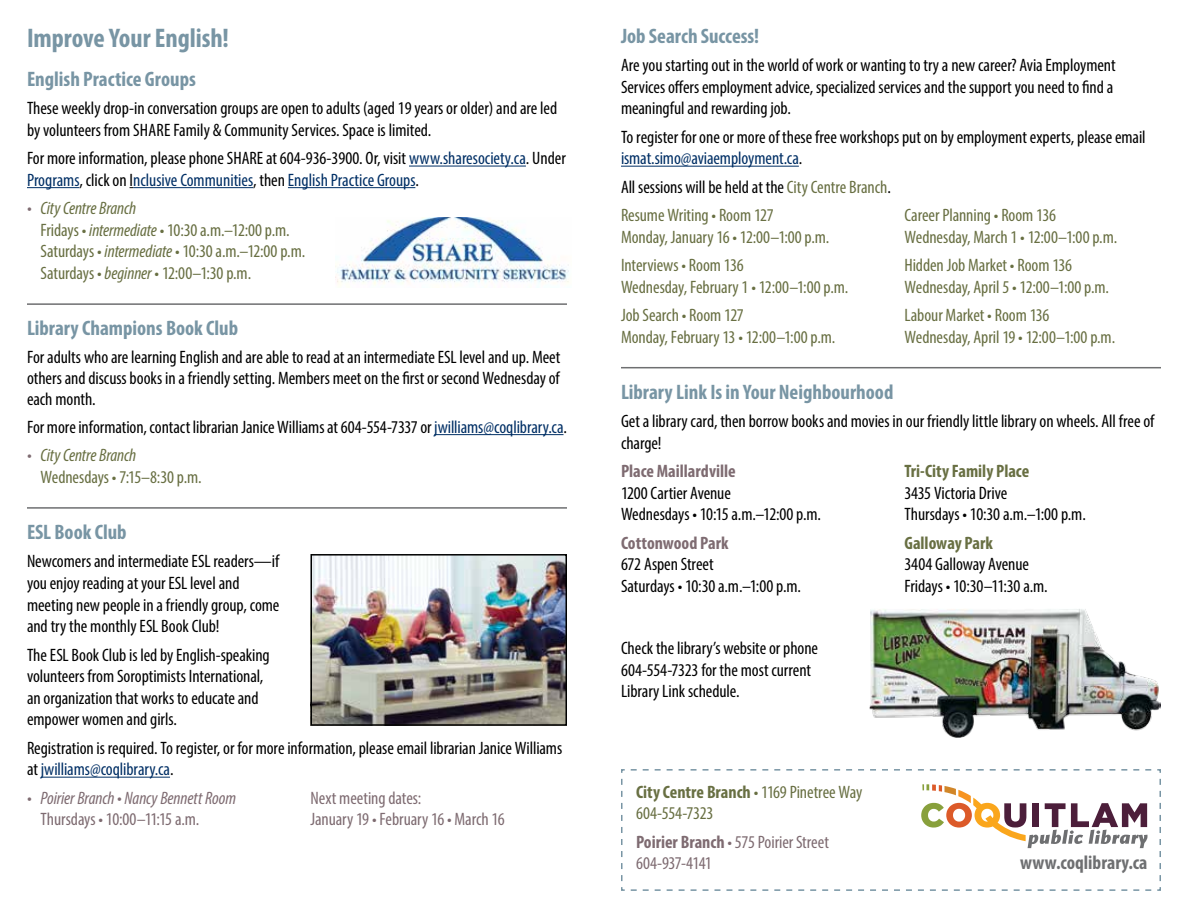
<style>
.page{position:relative;width:1188px;height:918px;background:#fff}
.page>*{position:absolute;margin:0;border:0;box-sizing:border-box;transform-origin:0 0}
.t1{font:700 condensed 27px "Myriad Pro";color:#7895a4}
.t2{font:700 condensed 21px "Myriad Pro";color:#7895a4}
.t3{font:700 condensed 19.5px "Myriad Pro";color:#6e6f71}
.t4{font:condensed 18px/21.6px "Myriad Pro";letter-spacing:-.005em;color:#000}
.t5{font:condensed 18px/21.6px "Myriad Pro";letter-spacing:-.005em;color:#686f42}
.t6{font:condensed 18px/21.6px "Myriad Pro";letter-spacing:-.005em;color:#7e6b71}
.t7{font:700 condensed 18px "Myriad Pro";color:#7e6b71}
.t8{font:italic condensed 18px "Myriad Pro";letter-spacing:-.005em;color:#7e6b71}
.t9{font:700 condensed 18px "Myriad Pro";color:#686f42}
.s1{color:#002f65}
.s2{font-style:italic;color:#7e6b71}
.s3{font-style:italic}
.s4{color:#000}
.s5{font-weight:700}
</style>
<div class="page">
<hr style="left:409px;top:166px;width:117px;height:1px;background:#002f65">
<hr style="left:27px;top:187px;width:52px;height:1px;background:#002f65">
<hr style="left:133px;top:187px;width:120px;height:1px;background:#002f65">
<hr style="left:288px;top:187px;width:127px;height:1px;background:#002f65">
<hr style="left:27px;top:303px;width:540px;height:2px;background:#6e6f71">
<hr style="left:434px;top:434px;width:130px;height:1px;background:#002f65">
<hr style="left:27px;top:507px;width:540px;height:2px;background:#6e6f71">
<hr style="left:41px;top:777px;width:129px;height:1px;background:#002f65">
<img style="left:337px;top:218px;width:232px;height:70px">
<img style="left:313px;top:557px;width:251px;height:166px">
<div style="left:310px;top:554px;width:257px;height:172px;border:2px solid #000"></div>
<hr style="left:621px;top:166px;width:178px;height:1px;background:#002f65">
<hr style="left:621px;top:367px;width:540px;height:1px;background:#6e6f71">
<img style="left:869px;top:609px;width:292px;height:128px">
<svg style="left:621px;top:769px;width:540px;height:122px"></svg>
<svg style="left:921px;top:784px;width:227px;height:64px"></svg>
<h1 class="t1" style="left:27px;top:21px;width:203px">Improve Your English!</h1>
<p class="t2" style="left:27px;top:66px;width:170px">English Practice Groups</p>
<p class="t4" style="left:27px;top:97px;width:532px">These weekly drop-in conversation groups are open to adults (aged 19 years or older) and are led by volunteers from SHARE Family &amp; Community Services. Space is limited.</p>
<p class="t4" style="left:27px;top:147px;width:540px">For more information, please phone SHARE at 604-936-3900. Or, visit <span class="s1">www.sharesociety.ca</span>. Under<br><span class="s1">Programs</span>, click on I<span class="s1">nclusive Communities</span>, then <span class="s1">English Practice Groups</span>.</p>
<p class="t5" style="left:40px;top:197px;width:266px;text-indent:-14px"><span class="s2">•</span> <span class="s3">City Centre Branch<br></span>Fridays • <span class="s3">intermediate</span> • 10:30 a.m.–12:00 p.m.<br>Saturdays • <span class="s3">intermediate</span> • 10:30 a.m.–12:00 p.m.<br>Saturdays • <span class="s3">beginner</span> • 12:00–1:30 p.m.</p>
<p class="t2" style="left:27px;top:315px;width:213px">Library Champions Book Club</p>
<p class="t4" style="left:27px;top:346px;width:535px;line-height:21px;text-align:justify">For adults who are learning English and are able to read at an intermediate ESL level and up. Meet others and discuss books in a friendly setting. Members meet on the first or second Wednesday of each month.</p>
<p class="t4" style="left:27px;top:416px;width:541px">For more information, contact librarian Janice Williams at 604-554-7337 or <span class="s1">jwilliams@coqlibrary.ca</span>.</p>
<p class="t5" style="left:40px;top:444px;width:163px;text-indent:-14px"><span class="s2">•</span> <span class="s3">City Centre Branch<br></span>Wednesdays • 7:15–8:30 p.m.</p>
<p class="t2" style="left:27px;top:519px;width:101px">ESL Book Club</p>
<p class="t4" style="left:27px;top:550px;width:254px">Newcomers and intermediate ESL readers—if you enjoy reading at your ESL level and meeting new people in a friendly group, come and try the monthly ESL Book Club!</p>
<p class="t4" style="left:27px;top:644px;width:244px">The ESL Book Club is led by English-speaking volunteers from Soroptimists International, an organization that works to educate and empower women and girls.</p>
<p class="t4" style="left:27px;top:737px;width:537px">Registration is required. To register, or for more information, please email librarian Janice Williams at <span class="s1">jwilliams@coqlibrary.ca</span>.</p>
<p class="t8" style="left:27px;top:787px;width:211px">• Poirier Branch • Nancy Bennett Room</p>
<p class="t6" style="left:310px;top:787px;width:112px">Next meeting dates:</p>
<p class="t6" style="left:40px;top:808px;width:160px">Thursdays • 10:00–11:15 a.m.</p>
<p class="t6" style="left:310px;top:808px;width:196px">January 19 • February 16 • March 16</p>
<p class="t2" style="left:621px;top:23px;width:140px">Job Search Success!</p>
<p class="t4" style="left:621px;top:54px;width:496px">Are you starting out in the world of work or wanting to try a new career? Avia Employment<br>Services offers employment advice, specialized services and the support you need to find a meaningful and rewarding job.</p>
<p class="t4" style="left:621px;top:126px;width:526px">To register for one or more of these free workshops put on by employment experts, please email <span class="s1">ismat.simo@aviaemployment.ca</span>.</p>
<p class="t5" style="left:621px;top:172px;width:271px;line-height:28.3px"><span class="s4">All sessions will be held at the</span> City Centre Branch<span class="s4">.<br></span>Resume Writing • Room 127</p>
<p class="t5" style="left:904px;top:204px;width:153px">Career Planning • Room 136</p>
<p class="t5" style="left:621px;top:226px;width:210px">Monday, January 16 • 12:00–1:00 p.m.</p>
<p class="t5" style="left:904px;top:226px;width:214px">Wednesday, March 1 • 12:00–1:00 p.m.</p>
<p class="t5" style="left:621px;top:254px;width:124px">Interviews • Room 136</p>
<p class="t5" style="left:904px;top:254px;width:169px">Hidden Job Market • Room 136</p>
<p class="t5" style="left:621px;top:276px;width:229px">Wednesday, February 1 • 12:00–1:00 p.m.</p>
<p class="t5" style="left:904px;top:276px;width:206px">Wednesday, April 5 • 12:00–1:00 p.m.</p>
<p class="t5" style="left:621px;top:304px;width:124px">Job Search • Room 127</p>
<p class="t5" style="left:904px;top:304px;width:147px">Labour Market • Room 136</p>
<p class="t5" style="left:621px;top:326px;width:216px">Monday, February 13 • 12:00–1:00 p.m.</p>
<p class="t5" style="left:904px;top:326px;width:212px">Wednesday, April 19 • 12:00–1:00 p.m.</p>
<p class="t2" style="left:621px;top:379px;width:274px">Library Link Is in Your Neighbourhood</p>
<p class="t4" style="left:621px;top:410px;width:535px">Get a library card, then borrow books and movies in our friendly little library on wheels. All free of charge!</p>
<p class="t7" style="left:621px;top:460px;width:116px">Place Maillardville</p>
<p class="t9" style="left:904px;top:460px;width:126px">Tri-City Family Place</p>
<p class="t4" style="left:621px;top:482px;width:111px">1200 Cartier Avenue</p>
<p class="t4" style="left:904px;top:482px;width:104px">3435 Victoria Drive</p>
<p class="t4" style="left:621px;top:503px;width:202px">Wednesdays • 10:15 a.m.–12:00 p.m.</p>
<p class="t4" style="left:904px;top:503px;width:183px">Thursdays • 10:30 a.m.–1:00 p.m.</p>
<p class="t7" style="left:621px;top:532px;width:109px">Cottonwood Park</p>
<p class="t9" style="left:904px;top:532px;width:90px">Galloway Park</p>
<p class="t4" style="left:621px;top:553px;width:94px">672 Aspen Street</p>
<p class="t4" style="left:904px;top:553px;width:126px">3404 Galloway Avenue</p>
<p class="t4" style="left:621px;top:575px;width:181px">Saturdays • 10:30 a.m.–1:00 p.m.</p>
<p class="t4" style="left:904px;top:575px;width:145px">Fridays • 10:30–11:30 a.m.</p>
<p class="t4" style="left:621px;top:637px;width:199px">Check the library’s website or phone<br>604-554-7323 for the most current<br>Library Link schedule.</p>
<p class="t5" style="left:636px;top:781px;width:228px"><span class="s5">City Centre Branch</span> • 1169 Pinetree Way<br>604-554-7323</p>
<p class="t6" style="left:636px;top:831px;width:195px"><span class="s5">Poirier Branch</span> • 575 Poirier Street<br>604-937-4141</p>
<p class="t3" style="left:1020px;top:850px;width:129px">www.coqlibrary.ca</p>
</div>
